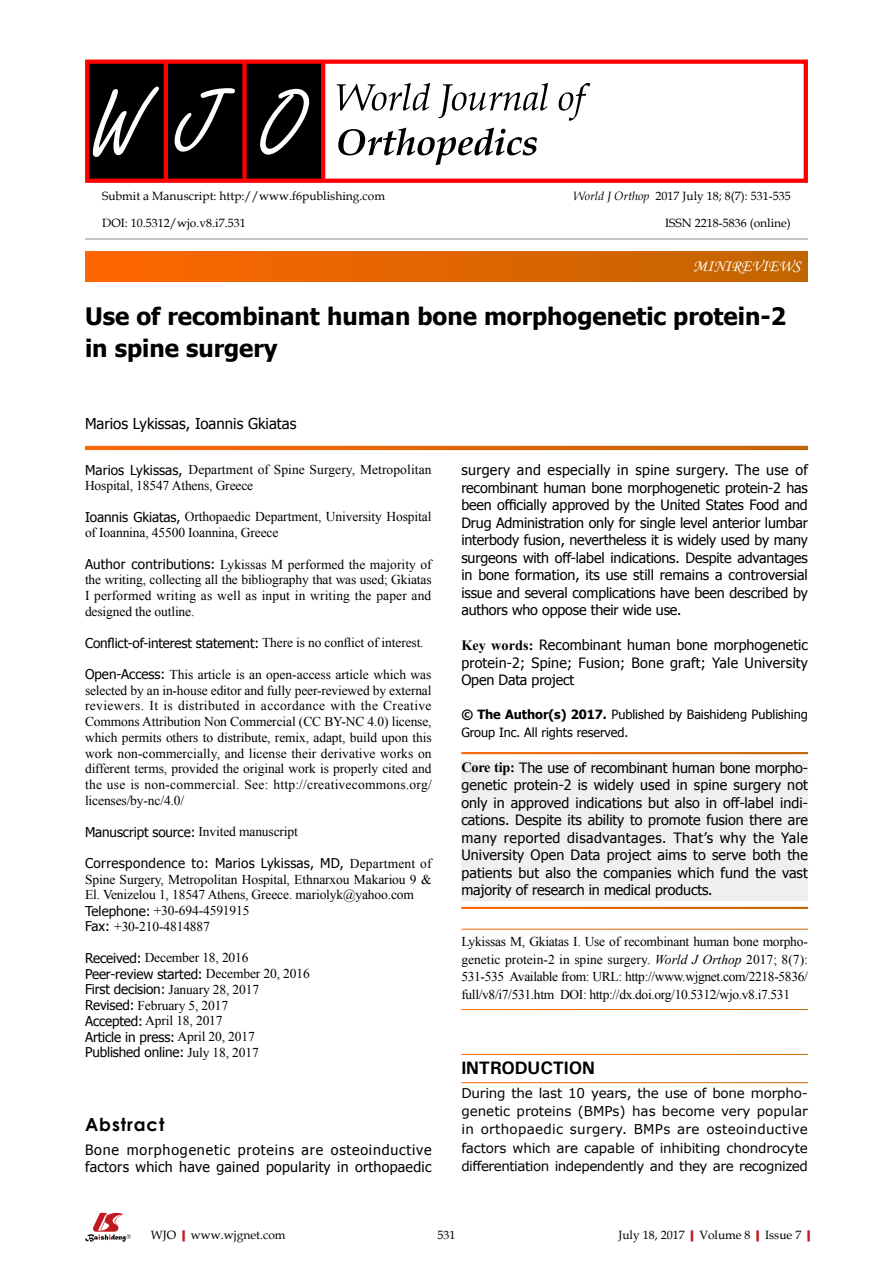
<style>
.page{position:relative;width:893px;height:1263px;background:#fff}
.page>*{position:absolute;margin:0;border:0;box-sizing:border-box;transform-origin:0 0}
.t1{font:700 24px/31.5px "Tahoma";color:#000}
.t2{font:700 18px "Univers";letter-spacing:-.01em;color:#000}
.t3{font:700 18px "Century Gothic";letter-spacing:.05em;color:#000}
.t4{font:16.5px "Monotype Corsiva";color:#fff}
.t5{font:15px "Tahoma";color:#000}
.t6{font:14.25px/17.5px "Tahoma";letter-spacing:.01em;color:#000;text-align:justify}
.t7{font:13.5px/15.8px "Times New Roman";letter-spacing:-.01em;color:#000}
.t8{font:13.5px/18.3px "Verdana";letter-spacing:-.035em;color:#000;text-align:justify}
.t9{font:13.5px "Tahoma";letter-spacing:-.01em;color:#000}
.t10{font:12.75px/17.4px "Tahoma";letter-spacing:-.005em;color:#000}
.t11{font:12px "Book Antiqua";color:#000}
.s1{font-style:italic}
.s2{font-family:"Tahoma"}
.s3{font-family:"Times New Roman"}
.s4{font-family:"Times New Roman";font-weight:700}
.s5{font-weight:700}
.s6{font-weight:700;color:#c01920}
</style>
<div class="page">
<div style="left:461px;top:760px;width:347px;height:141px;background:#eeefef"></div>
<div style="left:85px;top:252px;width:723px;height:29px;background:linear-gradient(to right,#f60,#c16500)"></div>
<hr style="left:85px;top:239px;width:723px;height:1px;background:#898989">
<svg style="left:85px;top:446px;width:723px;height:4px;background:#e06500"></svg>
<svg style="left:85px;top:1213px;width:46px;height:29px"></svg>
<div style="left:87px;top:61px;width:236px;height:121px;background:#000"></div>
<hr style="left:164px;top:61px;width:4px;height:121px;background:#f00">
<div style="left:242px;top:61px;width:5px;height:121px;background:#f00"></div>
<hr style="left:321px;top:61px;width:4px;height:121px;background:#f00">
<div style="left:85px;top:60px;width:723px;height:123px;border:4px solid #f00"></div>
<svg style="left:260px;top:89px;width:49px;height:66px"></svg>
<svg style="left:175px;top:88px;width:60px;height:64px"></svg>
<svg style="left:93px;top:87px;width:66px;height:70px"></svg>
<svg style="left:337px;top:83px;width:253px;height:38px"></svg>
<svg style="left:338px;top:128px;width:199px;height:37px"></svg>
<p class="t11" style="left:102px;top:188px;width:284px">Submit a Manuscript: http://www.f6publishing.com</p>
<p class="t11" style="left:102px;top:215px;width:145px">DOI: 10.5312/wjo.v8.i7.531</p>
<p class="t11" style="left:573px;top:188px;width:219px"><span class="s1">World J Orthop</span> 2017 July 18; 8(7): 531-535</p>
<p class="t11" style="left:665px;top:215px;width:127px">ISSN 2218-5836 (online)</p>
<p class="t4" style="left:693px;top:256px;width:109px">MINIREVIEWS</p>
<p class="t1" style="left:85px;top:299px;width:703px">Use of recombinant human bone morphogenetic protein-2 in spine surgery</p>
<p class="t5" style="left:85px;top:413px;width:213px">Marios Lykissas, Ioannis Gkiatas</p>
<p class="t7" style="left:85px;top:461px;width:348px"><span class="s2">Marios Lykissas,</span> Department of Spine Surgery, Metropolitan<br>Hospital, 18547 Athens, Greece</p>
<p class="t7" style="left:85px;top:509px;width:348px"><span class="s2">Ioannis Gkiatas,</span> Orthopaedic Department, University Hospital of Ioannina, 45500 Ioannina, Greece</p>
<p class="t7" style="left:85px;top:556px;width:348px;text-align:justify"><span class="s2">Author contributions:</span> Lykissas M performed the majority of the writing, collecting all the bibliography that was used; Gkiatas I performed writing as well as input in writing the paper and designed the outline.</p>
<p class="t9" style="left:85px;top:634px;width:340px">Conflict-of-interest statement: <span class="s3">There is no conflict of interest.</span></p>
<p class="t7" style="left:85px;top:666px;width:348px;text-align:justify"><span class="s2">Open-Access:</span> This article is an open-access article which was selected by an in-house editor and fully peer-reviewed by external reviewers. It is distributed in accordance with the Creative Commons Attribution Non Commercial (CC BY-NC 4.0) license, which permits others to distribute, remix, adapt, build upon this work non-commercially, and license their derivative works on different terms, provided the original work is properly cited and the use is non-commercial. See: http://creativecommons.org/ licenses/by-nc/4.0/</p>
<p class="t9" style="left:85px;top:823px;width:214px">Manuscript source: <span class="s3">Invited manuscript</span></p>
<p class="t7" style="left:85px;top:856px;width:348px"><span class="s2">Correspondence to: Marios Lykissas, MD,</span> Department of Spine Surgery, Metropolitan Hospital, Ethnarxou Makariou 9 &amp; El. Venizelou 1, 18547 Athens, Greece. mariolyk@yahoo.com <span class="s2">Telephone:</span> +30-694-4591915<br><span class="s2">Fax:</span> +30-210-4814887</p>
<p class="t7" style="left:85px;top:950px;width:226px"><span class="s2">Received:</span> December 18, 2016<br><span class="s2">Peer-review started:</span> December 20, 2016<br><span class="s2">First decision:</span> January 28, 2017<br><span class="s2">Revised:</span> February 5, 2017<br><span class="s2">Accepted:</span> April 18, 2017<br><span class="s2">Article in press:</span> April 20, 2017<br><span class="s2">Published online:</span> July 18, 2017</p>
<p class="t3" style="left:85px;top:1111px;width:81px">Abstract</p>
<p class="t6" style="left:85px;top:1140px;width:348px">Bone morphogenetic proteins are osteoinductive factors which have gained popularity in orthopaedic</p>
<p class="t6" style="left:461px;top:460px;width:348px">surgery and especially in spine surgery. The use of recombinant human bone morphogenetic protein-2 has been officially approved by the United States Food and Drug Administration only for single level anterior lumbar interbody fusion, nevertheless it is widely used by many surgeons with off-label indications. Despite advantages in bone formation, its use still remains a controversial issue and several complications have been described by authors who oppose their wide use.</p>
<p class="t6" style="left:461px;top:636px;width:348px"><span class="s4">Key words:</span> Recombinant human bone morphogenetic protein-2; Spine; Fusion; Bone graft; Yale University Open Data project</p>
<p class="t10" style="left:461px;top:705px;width:348px"><span class="s5">© The Author(s) 2017.</span> Published by Baishideng Publishing<br>Group Inc. All rights reserved.</p>
<p class="t6" style="left:461px;top:758px;width:348px"><span class="s4">Core tip:</span> The use of recombinant human bone morpho&shy;genetic protein-2 is widely used in spine surgery not only in approved indications but also in off-label indi&shy;cations. Despite its ability to promote fusion there are many reported disadvantages. That’s why the Yale University Open Data project aims to serve both the patients but also the companies which fund the vast majority of research in medical products.</p>
<p class="t7" style="left:461px;top:933px;width:348px;line-height:17.4px;text-align:justify">Lykissas M, Gkiatas I. Use of recombinant human bone morpho&shy;genetic protein-2 in spine surgery. <span class="s1">World J Orthop</span> 2017; 8(7):<br>531-535 Available from: URL: http://www.wjgnet.com/2218-5836/ full/v8/i7/531.htm DOI: http://dx.doi.org/10.5312/wjo.v8.i7.531</p>
<p class="t2" style="left:461px;top:1057px;width:135px">INTRODUCTION</p>
<p class="t8" style="left:461px;top:1083px;width:348px">During the last 10 years, the use of bone morpho&shy;genetic proteins (BMPs) has become very popular in orthopaedic surgery. BMPs are osteoinductive factors which are capable of inhibiting chondrocyte differentiation independently and they are recognized</p>
<p class="t11" style="left:151px;top:1226px;width:136px">WJO<span class="s6">|</span>www.wjgnet.com</p>
<p class="t11" style="left:437px;top:1226px;width:19px">531</p>
<p class="t11" style="left:618px;top:1226px;width:199px">July 18, 2017<span class="s6">|</span>Volume 8<span class="s6">|</span>Issue 7<span class="s6">|</span></p>
</div>
